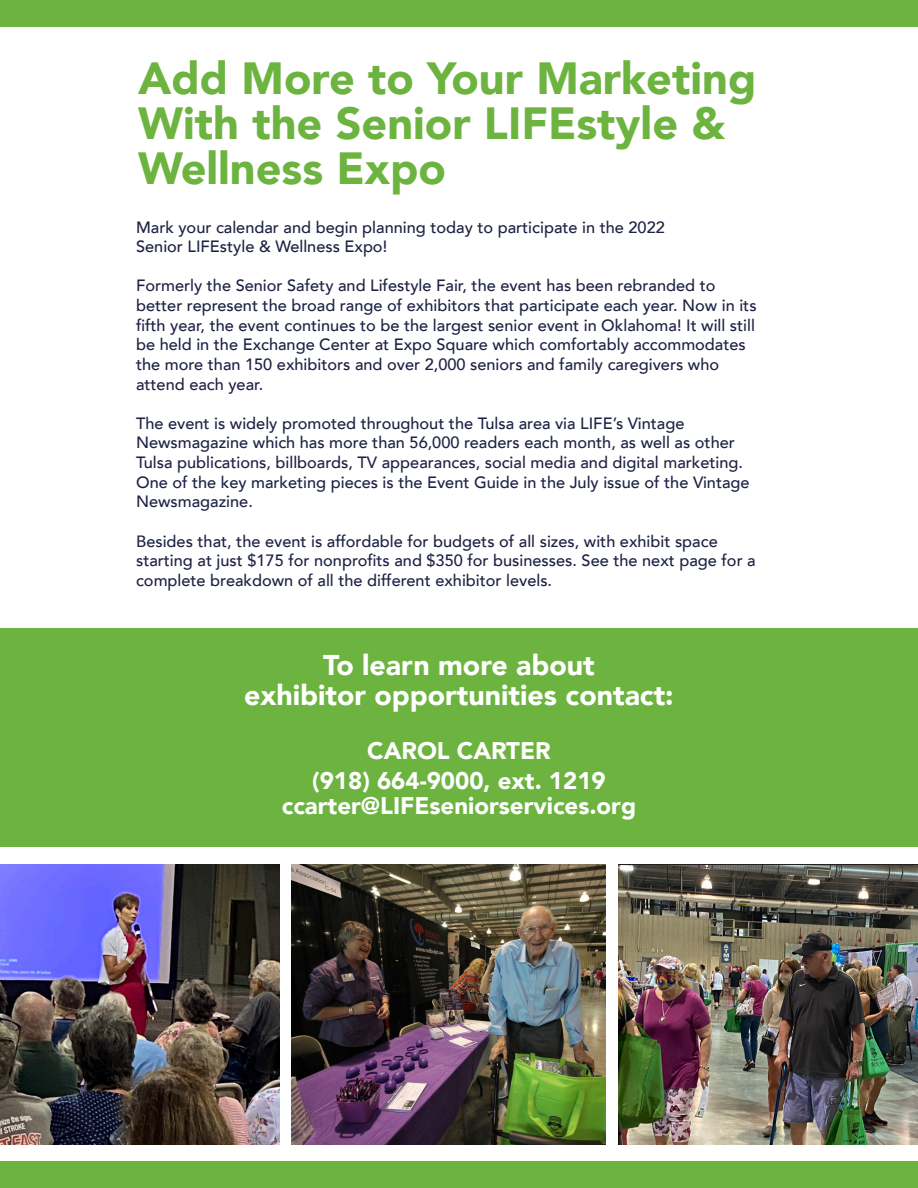
<style>
.page{position:relative;width:918px;height:1188px;background:#fff}
.page>*{position:absolute;margin:0;border:0;box-sizing:border-box;transform-origin:0 0}
.t1{font:900 45px/45px "Avenir LT";color:#6cb43f}
.t2{font:900 28.5px "Avenir LT";color:#fff}
.t3{font:900 24px "Avenir LT";color:#fff}
.t4{font:500 16.35px/19.6px "Avenir LT";color:#1e2344}
</style>
<div class="page">
<div style="left:0;top:629px;width:918px;height:218px;background:#6cb43f"></div>
<div style="left:0;top:0;width:918px;height:27px;background:#6cb43f"></div>
<div style="left:0;top:1161px;width:918px;height:27px;background:#6cb43f"></div>
<img style="left:291px;top:865px;width:315px;height:280px">
<img style="left:0;top:865px;width:280px;height:280px">
<img style="left:618px;top:866px;width:300px;height:279px">
<p class="t1" style="left:138px;top:56px;width:620px">Add More to Your Marketing<br>With the Senior LIFEstyle &amp;<br>Wellness Expo</p>
<p class="t4" style="left:136px;top:218px;width:530px">Mark your calendar and begin planning today to participate in the 2022</p>
<p class="t4" style="left:136px;top:237px;width:253px">Senior LIFEstyle &amp; Wellness Expo!</p>
<p class="t4" style="left:136px;top:276px;width:622px">Formerly the Senior Safety and Lifestyle Fair, the event has been rebranded to better represent the broad range of exhibitors that participate each year. Now in its fifth year, the event continues to be the largest senior event in Oklahoma! It will still be held in the Exchange Center at Expo Square which comfortably accommodates the more than 150 exhibitors and over 2,000 seniors and family caregivers who attend each year.</p>
<p class="t4" style="left:136px;top:414px;width:615px">The event is widely promoted throughout the Tulsa area via LIFE’s Vintage Newsmagazine which has more than 56,000 readers each month, as well as other Tulsa publications, billboards, TV appearances, social media and digital marketing.<br>One of the key marketing pieces is the Event Guide in the July issue of the Vintage Newsmagazine.</p>
<p class="t4" style="left:136px;top:531px;width:621px">Besides that, the event is affordable for budgets of all sizes, with exhibit space starting at just $175 for nonprofits and $350 for businesses. See the next page for a complete breakdown of all the different exhibitor levels.</p>
<p class="t2" style="left:323px;top:648px;width:273px">To learn more about</p>
<p class="t2" style="left:244px;top:678px;width:431px">exhibitor opportunities contact:</p>
<p class="t3" style="left:367px;top:736px;width:185px">CAROL CARTER</p>
<p class="t3" style="left:312px;top:766px;width:295px">(918) 664-9000, ext. 1219</p>
<p class="t3" style="left:282px;top:792px;width:356px">ccarter@LIFEseniorservices.org</p>
</div>
